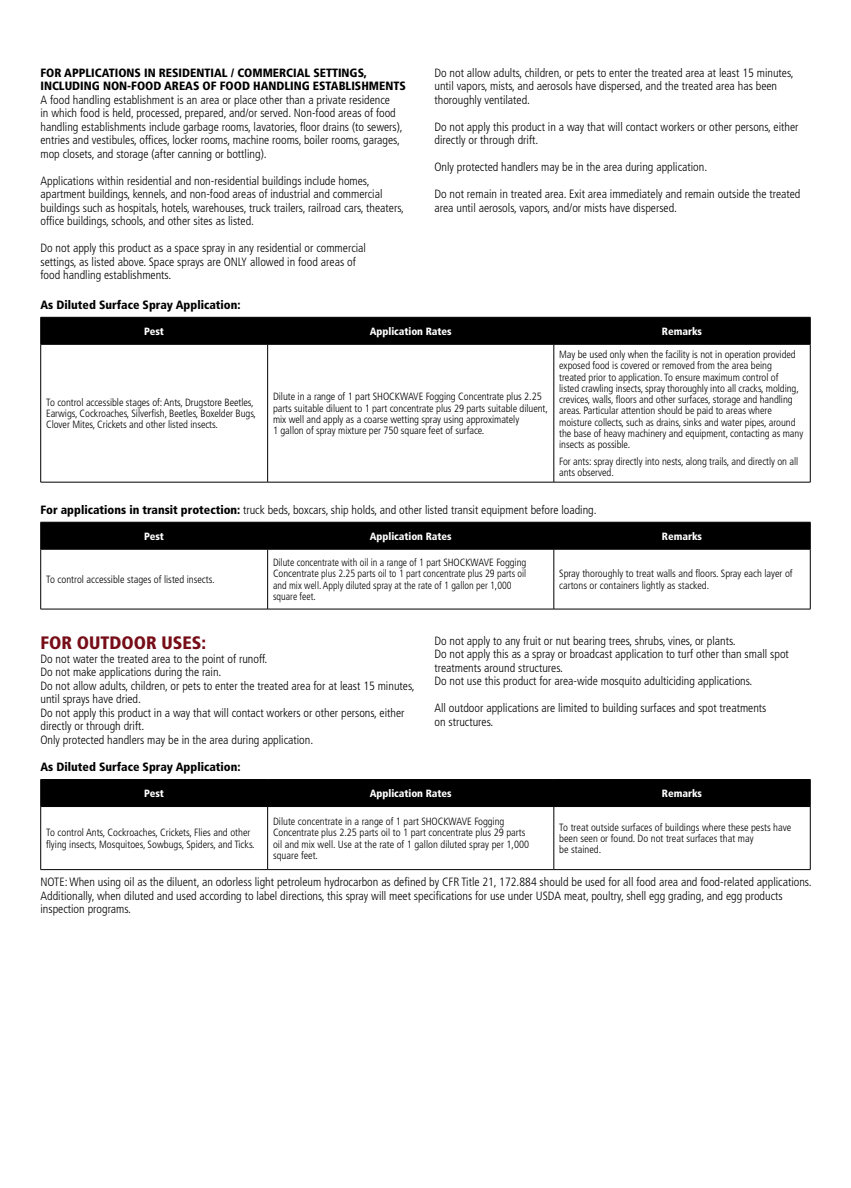
<style>
.page{position:relative;width:851px;height:1188px;background:#fff}
.page>*{position:absolute;margin:0;border:0;box-sizing:border-box;transform-origin:0 0}
.t1{font:900 condensed 18px "Frutiger";color:#760d17}
.t2{font:300 condensed 12px/13.5px "Frutiger";color:#000}
.t3{font:900 condensed 12px/13.5px "Frutiger";color:#000}
.t4{font:300 condensed 10.5px/11.2px "Frutiger";letter-spacing:-.005em;color:#000}
.t5{font:300 condensed 10.5px/11.2px "Frutiger";letter-spacing:-.005em;color:#000;scale:.95 1}
.t6{font:900 condensed 10.5px "Frutiger";letter-spacing:-.005em;color:#fff}
.s1{font-weight:900}
</style>
<div class="page">
<div style="left:40px;top:522px;width:771px;height:27px;background:#000"></div>
<hr style="left:40px;top:549px;width:227px;height:1px;background:#000">
<hr style="left:40px;top:549px;width:1px;height:60px;background:#000">
<hr style="left:267px;top:549px;width:287px;height:1px;background:#000">
<hr style="left:267px;top:549px;width:1px;height:60px;background:#000">
<hr style="left:554px;top:549px;width:256px;height:1px;background:#000">
<hr style="left:553px;top:549px;width:1px;height:60px;background:#000">
<hr style="left:810px;top:549px;width:1px;height:60px;background:#000">
<hr style="left:40px;top:609px;width:227px;height:1px;background:#000">
<hr style="left:267px;top:609px;width:287px;height:1px;background:#000">
<hr style="left:554px;top:609px;width:256px;height:1px;background:#000">
<hr style="left:40px;top:779px;width:227px;height:1px;background:#000">
<hr style="left:267px;top:779px;width:287px;height:1px;background:#000">
<hr style="left:554px;top:779px;width:256px;height:1px;background:#000">
<div style="left:40px;top:780px;width:771px;height:27px;background:#000"></div>
<hr style="left:40px;top:806px;width:227px;height:1px;background:#000">
<hr style="left:40px;top:807px;width:1px;height:62px;background:#000">
<hr style="left:267px;top:806px;width:287px;height:1px;background:#000">
<hr style="left:267px;top:807px;width:1px;height:62px;background:#000">
<hr style="left:554px;top:806px;width:256px;height:1px;background:#000">
<hr style="left:553px;top:807px;width:1px;height:62px;background:#000">
<hr style="left:810px;top:807px;width:1px;height:62px;background:#000">
<hr style="left:40px;top:869px;width:227px;height:1px;background:#000">
<hr style="left:267px;top:869px;width:287px;height:1px;background:#000">
<hr style="left:554px;top:869px;width:256px;height:1px;background:#000">
<div style="left:40px;top:317px;width:771px;height:27px;background:#000"></div>
<hr style="left:40px;top:344px;width:227px;height:1px;background:#000">
<hr style="left:40px;top:344px;width:1px;height:138px;background:#000">
<hr style="left:267px;top:344px;width:287px;height:1px;background:#000">
<hr style="left:267px;top:344px;width:1px;height:138px;background:#000">
<hr style="left:554px;top:344px;width:256px;height:1px;background:#000">
<hr style="left:553px;top:344px;width:1px;height:138px;background:#000">
<hr style="left:810px;top:344px;width:1px;height:138px;background:#000">
<hr style="left:40px;top:482px;width:227px;height:1px;background:#000">
<hr style="left:267px;top:482px;width:287px;height:1px;background:#000">
<hr style="left:554px;top:482px;width:256px;height:1px;background:#000">
<p class="t3" style="left:40px;top:66px;width:367px">FOR APPLICATIONS IN RESIDENTIAL / COMMERCIAL SETTINGS,<br>INCLUDING NON-FOOD AREAS OF FOOD HANDLING ESTABLISHMENTS</p>
<p class="t2" style="left:40px;top:93px;width:364px">A food handling establishment is an area or place other than a private residence<br>in which food is held, processed, prepared, and/or served. Non-food areas of food handling establishments include garbage rooms, lavatories, floor drains (to sewers), entries and vestibules, offices, locker rooms, machine rooms, boiler rooms, garages, mop closets, and storage (after canning or bottling).</p>
<p class="t2" style="left:40px;top:174px;width:365px">Applications within residential and non-residential buildings include homes, apartment buildings, kennels, and non-food areas of industrial and commercial buildings such as hospitals, hotels, warehouses, truck trailers, railroad cars, theaters, office buildings, schools, and other sites as listed.</p>
<p class="t2" style="left:40px;top:241px;width:327px">Do not apply this product as a space spray in any residential or commercial settings, as listed above. Space sprays are ONLY allowed in food areas of food handling establishments.</p>
<p class="t2" style="left:434px;top:66px;width:361px">Do not allow adults, children, or pets to enter the treated area at least 15 minutes, until vapors, mists, and aerosols have dispersed, and the treated area has been thoroughly ventilated.</p>
<p class="t2" style="left:434px;top:120px;width:365px">Do not apply this product in a way that will contact workers or other persons, either directly or through drift.</p>
<p class="t2" style="left:434px;top:160px;width:274px">Only protected handlers may be in the area during application.</p>
<p class="t2" style="left:434px;top:187px;width:367px">Do not remain in treated area. Exit area immediately and remain outside the treated area until aerosols, vapors, and/or mists have dispersed.</p>
<p class="t3" style="left:41px;top:298px;width:201px">As Diluted Surface Spray Application:</p>
<p class="t6" style="left:144px;top:325px;width:21px">Pest</p>
<p class="t6" style="left:370px;top:325px;width:83px">Application Rates</p>
<p class="t6" style="left:662px;top:325px;width:42px">Remarks</p>
<p class="t4" style="left:46px;top:397px;width:211px">To control accessible stages of: Ants, Drugstore Beetles,<br>Earwigs, Cockroaches, Silverfish, Beetles, Boxelder Bugs,<br>Clover Mites, Crickets and other listed insects.</p>
<p class="t4" style="left:273px;top:391px;width:276px">Dilute in a range of 1 part SHOCKWAVE Fogging Concentrate plus 2.25 parts suitable diluent to 1 part concentrate plus 29 parts suitable diluent, mix well and apply as a coarse wetting spray using approximately<br>1 gallon of spray mixture per 750 square feet of surface.</p>
<p class="t4" style="left:559px;top:349px;width:245px">May be used only when the facility is not in operation provided exposed food is covered or removed from the area being<br>treated prior to application. To ensure maximum control of<br>listed crawling insects, spray thoroughly into all cracks, molding, crevices, walls, floors and other surfaces, storage and handling areas. Particular attention should be paid to areas where moisture collects, such as drains, sinks and water pipes, around the base of heavy machinery and equipment, contacting as many insects as possible.</p>
<p class="t4" style="left:559px;top:456px;width:241px">For ants: spray directly into nests, along trails, and directly on all ants observed.</p>
<p class="t2" style="left:40px;top:503px;width:557px"><span class="s1">For applications in transit protection:</span> truck beds, boxcars, ship holds, and other listed transit equipment before loading.</p>
<p class="t6" style="left:144px;top:530px;width:21px">Pest</p>
<p class="t6" style="left:370px;top:530px;width:83px">Application Rates</p>
<p class="t6" style="left:662px;top:530px;width:42px">Remarks</p>
<p class="t4" style="left:46px;top:574px;width:170px">To control accessible stages of listed insects.</p>
<p class="t5" style="left:273px;top:557px;width:268px">Dilute concentrate with oil in a range of 1 part SHOCKWAVE Fogging Concentrate plus 2.25 parts oil to 1 part concentrate plus 29 parts oil and mix well. Apply diluted spray at the rate of 1 gallon per 1,000 square feet.</p>
<p class="t4" style="left:559px;top:568px;width:235px">Spray thoroughly to treat walls and floors. Spray each layer of cartons or containers lightly as stacked.</p>
<h1 class="t1" style="left:40px;top:632px;width:167px">FOR OUTDOOR USES:</h1>
<p class="t2" style="left:40px;top:652px;width:375px">Do not water the treated area to the point of runoff.<br>Do not make applications during the rain.<br>Do not allow adults, children, or pets to enter the treated area for at least 15 minutes, until sprays have dried.<br>Do not apply this product in a way that will contact workers or other persons, either directly or through drift.<br>Only protected handlers may be in the area during application.</p>
<p class="t3" style="left:40px;top:760px;width:201px">As Diluted Surface Spray Application:</p>
<p class="t2" style="left:434px;top:634px;width:356px">Do not apply to any fruit or nut bearing trees, shrubs, vines, or plants.<br>Do not apply this as a spray or broadcast application to turf other than small spot treatments around structures.<br>Do not use this product for area-wide mosquito adulticiding applications.</p>
<p class="t2" style="left:434px;top:701px;width:333px">All outdoor applications are limited to building surfaces and spot treatments on structures.</p>
<p class="t6" style="left:144px;top:787px;width:21px">Pest</p>
<p class="t6" style="left:370px;top:787px;width:83px">Application Rates</p>
<p class="t6" style="left:662px;top:787px;width:42px">Remarks</p>
<p class="t4" style="left:46px;top:827px;width:210px">To control Ants, Cockroaches, Crickets, Flies and other flying insects, Mosquitoes, Sowbugs, Spiders, and Ticks.</p>
<p class="t4" style="left:273px;top:816px;width:257px">Dilute concentrate in a range of 1 part SHOCKWAVE Fogging Concentrate plus 2.25 parts oil to 1 part concentrate plus 29 parts oil and mix well. Use at the rate of 1 gallon diluted spray per 1,000 square feet.</p>
<p class="t4" style="left:559px;top:822px;width:233px">To treat outside surfaces of buildings where these pests have been seen or found. Do not treat surfaces that may<br>be stained.</p>
<p class="t2" style="left:40px;top:876px;width:772px">NOTE: When using oil as the diluent, an odorless light petroleum hydrocarbon as defined by CFR Title 21, 172.884 should be used for all food area and food-related applications.<br>Additionally, when diluted and used according to label directions, this spray will meet specifications for use under USDA meat, poultry, shell egg grading, and egg products inspection programs.</p>
</div>
